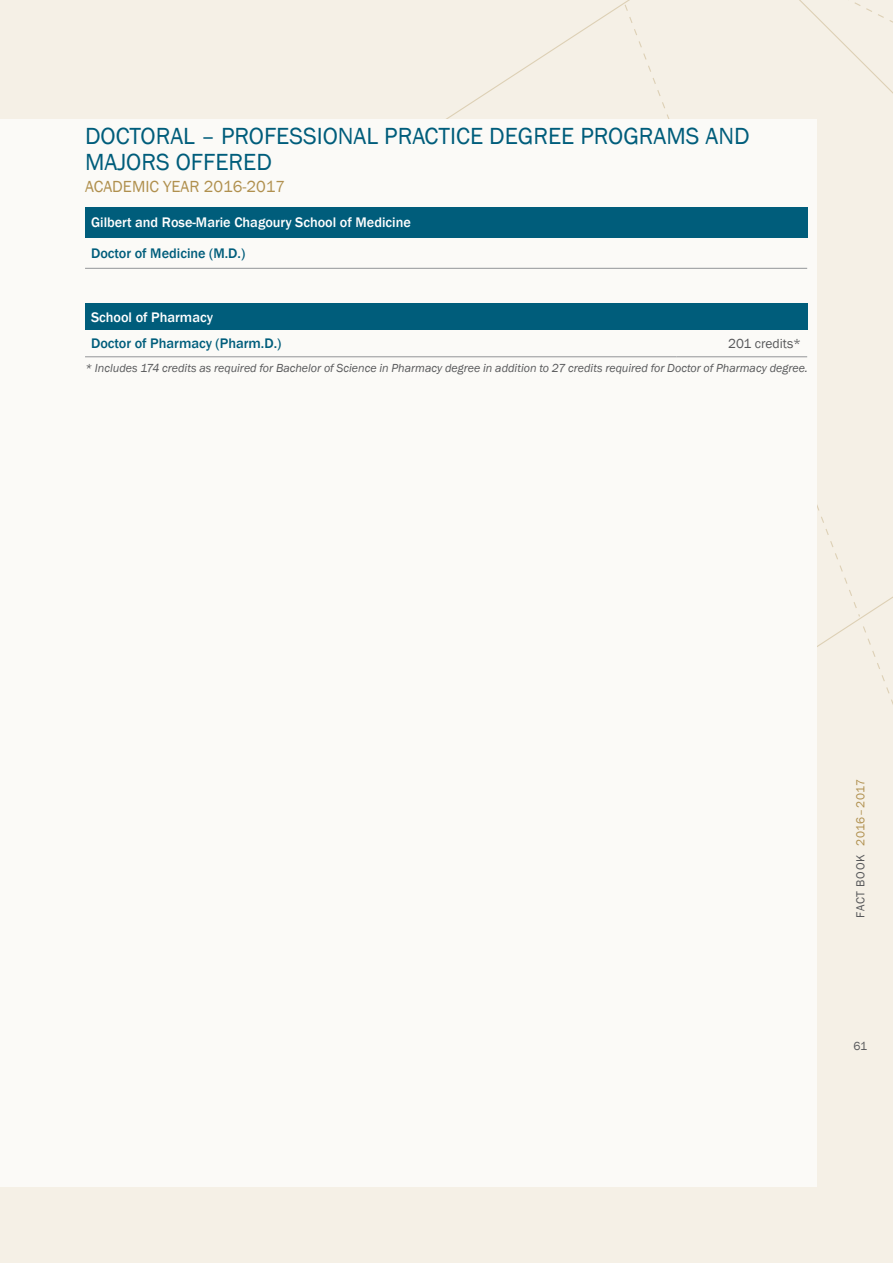
<style>
.page{position:relative;width:893px;height:1263px;background:#f5f0e6}
.page>*{position:absolute;margin:0;border:0;box-sizing:border-box;transform-origin:0 0}
.t1{font:24px/25.5px "Franklin Gothic";color:#005d7b}
.t2{font:16.5px "Franklin Gothic";color:#b0904e}
.t3{font:500 14.25px "Franklin Gothic";color:#fff}
.t4{font:500 14.25px "Franklin Gothic";color:#005d7b}
.t5{font:13.5px "Franklin Gothic";color:#57585a}
.t6{font:italic 12px "Franklin Gothic";color:#57585a}
.t7{font:12px "Franklin Gothic";letter-spacing:.045em;color:#b0904e}
.t8{font:12px "Franklin Gothic";color:#57585a}
.s1{color:#57585a}
</style>
<div class="page">
<div style="left:0;top:119px;width:816px;height:1067px;background:#fbfaf7"></div>
<div style="left:85px;top:207px;width:722px;height:30px;background:#005d7b"></div>
<hr style="left:85px;top:268px;width:722px;height:1px;background:#939598">
<div style="left:85px;top:304px;width:722px;height:26px;background:#005d7b"></div>
<hr style="left:85px;top:356px;width:592px;height:1px;background:#939598">
<hr style="left:677px;top:356px;width:130px;height:1px;background:#939598">
<h1 class="t1" style="left:85px;top:124px;width:666px">DOCTORAL – PROFESSIONAL PRACTICE DEGREE PROGRAMS AND<br>MAJORS OFFERED</h1>
<h2 class="t2" style="left:85px;top:176px;width:202px">ACADEMIC YEAR 2016-2017</h2>
<p class="t3" style="left:91px;top:213px;width:321px">Gilbert and Rose-Marie Chagoury School of Medicine</p>
<p class="t4" style="left:91px;top:244px;width:156px">Doctor of Medicine (M.D.)</p>
<p class="t3" style="left:91px;top:308px;width:123px">School of Pharmacy</p>
<p class="t4" style="left:91px;top:335px;width:192px">Doctor of Pharmacy (Pharm.D.)</p>
<p class="t5" style="left:728px;top:335px;width:75px">201 credits*</p>
<p class="t6" style="left:85px;top:360px;width:724px">* Includes 174 credits as required for Bachelor of Science in Pharmacy degree in addition to 27 credits required for Doctor of Pharmacy degree.</p>
<p class="t7" style="left:853px;top:917px;width:140px;rotate:-90deg"><span class="s1">FACT BOOK</span> 2016–2017</p>
<p class="t8" style="left:854px;top:1039px;width:15px">61</p>
</div>
